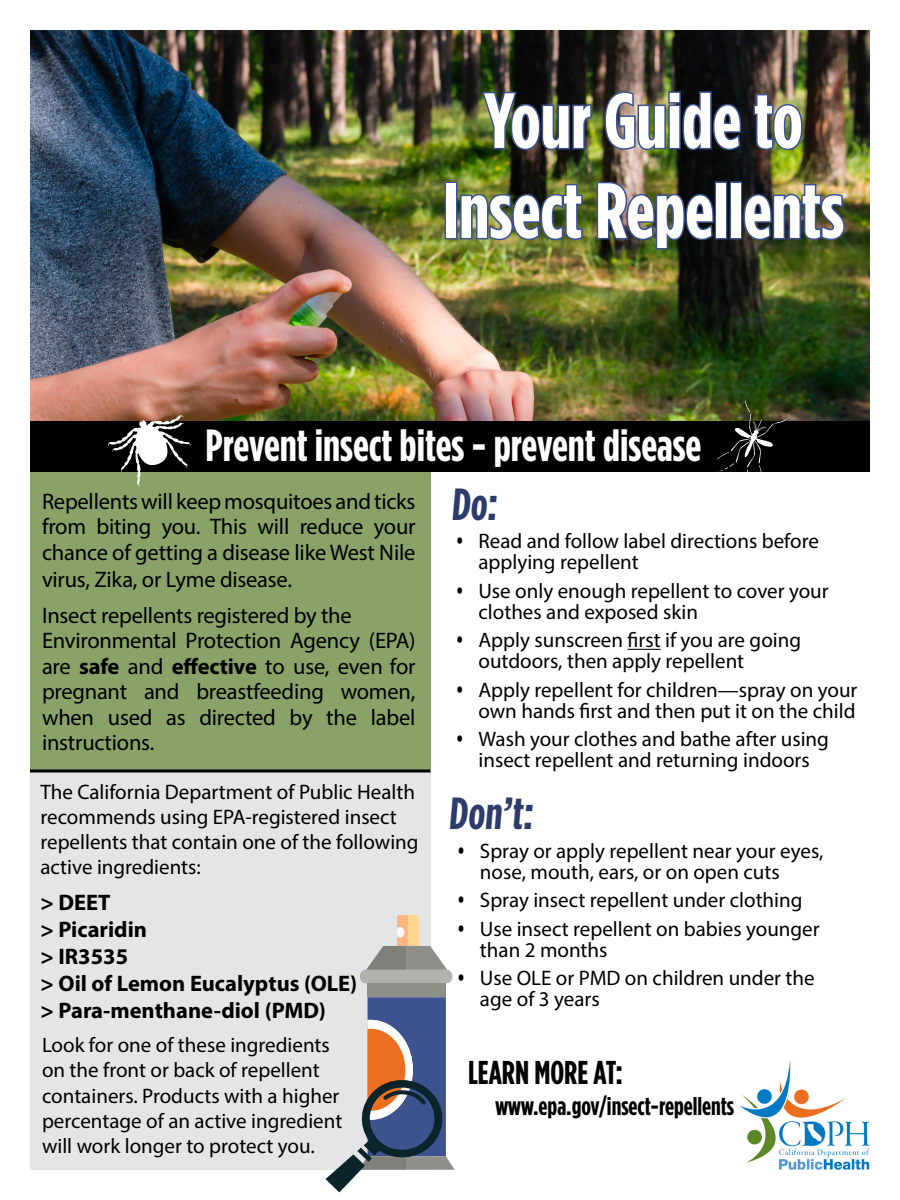
<style>
.page{position:relative;width:900px;height:1200px;background:#fff}
.page>*{position:absolute;margin:0;border:0;box-sizing:border-box;transform-origin:0 0}
.t1{font:700 78px "Gotham Condensed";color:#fff}
.t2{font:700 45px "Gotham Condensed";color:#fff}
.t3{font:700 45px "Gotham Condensed";color:#2c3b6c}
.t4{font:700 33px "Gotham Condensed";color:#000}
.t5{font:700 25.5px "Gotham Condensed";color:#000}
.t6{font:22.5px/25.5px "Myriad Pro";letter-spacing:-.01em;color:#000;text-align:justify}
.t7{font:700 22.5px "Myriad Pro";color:#000}
.t8{font:21px/25.2px "Myriad Pro";color:#000}
.s1{font-weight:700}
.s2{font-family:"Gotham Condensed";font-weight:700}
</style>
<div class="page">
<img style="left:30px;top:30px;width:840px;height:391px">
<div style="left:30px;top:472px;width:400px;height:697px;background:#e4e5e7"></div>
<img style="left:480px;top:90px;width:113px;height:62px">
<img style="left:603px;top:90px;width:140px;height:62px">
<img style="left:752px;top:92px;width:52px;height:60px">
<div style="left:445px;top:182px;width:12px;height:57px;border:3px solid #3c5390"></div>
<img style="left:459px;top:182px;width:125px;height:60px">
<img style="left:595px;top:180px;width:120px;height:71px">
<div style="left:715px;top:181px;width:12px;height:58px;border:3px solid #3c5390"></div>
<div style="left:730px;top:181px;width:12px;height:58px;border:3px solid #3c5390"></div>
<img style="left:742px;top:182px;width:104px;height:60px">
<div style="left:30px;top:421px;width:840px;height:51px;background:#000"></div>
<div style="left:30px;top:472px;width:400px;height:298px;background:#88a268"></div>
<hr style="left:628px;top:649px;width:33px;height:1px;background:#000">
<img style="left:740px;top:1061px;width:130px;height:109px">
<svg style="left:108px;top:415px;width:83px;height:71px"></svg>
<svg style="left:716px;top:400px;width:72px;height:72px"></svg>
<svg style="left:325px;top:915px;width:130px;height:277px"></svg>
<hr style="left:30px;top:770px;width:400px;height:2px;background:#000">
<p class="t1" style="left:484px;top:75px;width:320px">Your Guide to</p>
<p class="t1" style="left:443px;top:165px;width:402px">Insect Repellents</p>
<p class="t2" style="left:206px;top:419px;width:497px">Prevent insect bites - prevent disease</p>
<p class="t6" style="left:42px;top:488px;width:375px;line-height:26px">Repellents will keep mosquitoes and ticks from biting you. This will reduce your chance of getting a disease like West Nile virus, Zika, or Lyme disease.</p>
<p class="t6" style="left:42px;top:602px;width:311px">Insect repellents registered by the</p>
<p class="t6" style="left:42px;top:628px;width:375px">Environmental Protection Agency (EPA) are <span class="s1">safe</span> and <span class="s1">effective</span> to use, even for pregnant and breastfeeding women, when used as directed by the label instructions.</p>
<p class="t8" style="left:40px;top:779px;width:380px">The California Department of Public Health recommends using EPA-registered insect repellents that contain one of the following active ingredients:</p>
<p class="t7" style="left:40px;top:888px;width:72px">&gt; DEET</p>
<p class="t7" style="left:40px;top:915px;width:108px">&gt; Picaridin</p>
<p class="t7" style="left:40px;top:942px;width:89px">&gt; IR3535</p>
<p class="t7" style="left:40px;top:969px;width:318px">&gt; Oil of Lemon Eucalyptus (OLE)</p>
<p class="t7" style="left:40px;top:996px;width:287px">&gt; Para-menthane-diol (PMD)</p>
<p class="t8" style="left:42px;top:1032px;width:302px">Look for one of these ingredients on the front or back of repellent containers. Products with a higher percentage of an active ingredient will work longer to protect you.</p>
<p class="t3" style="left:451px;top:478px;width:52px">Do:</p>
<p class="t8" style="left:478px;top:530px;width:342px;line-height:21px;text-indent:-22px"><span class="s2">•</span> Read and follow label directions before applying repellent</p>
<p class="t8" style="left:478px;top:580px;width:352px;line-height:21px;text-indent:-22px"><span class="s2">•</span> Use only enough repellent to cover your clothes and exposed skin</p>
<p class="t8" style="left:478px;top:629px;width:324px;line-height:21px;text-indent:-22px"><span class="s2">•</span> Apply sunscreen first if you are going outdoors, then apply repellent</p>
<p class="t8" style="left:456px;top:679px;width:403px;line-height:21px;text-align:right"><span class="s2">•</span> Apply repellent for children—spray on your own hands first and then put it on the child</p>
<p class="t8" style="left:456px;top:728px;width:374px;line-height:21px;text-align:center"><span class="s2">•</span> Wash your clothes and bathe after using insect repellent and returning indoors</p>
<p class="t3" style="left:448px;top:787px;width:90px">Don’t:</p>
<p class="t8" style="left:480px;top:840px;width:345px;line-height:21px;text-indent:-22px"><span class="s2">•</span> Spray or apply repellent near your eyes, nose, mouth, ears, or on open cuts</p>
<p class="t8" style="left:458px;top:887px;width:347px"><span class="s2">•</span> Spray insect repellent under clothing</p>
<p class="t8" style="left:480px;top:918px;width:341px;line-height:21px;text-indent:-22px"><span class="s2">•</span> Use insect repellent on babies younger than 2 months</p>
<p class="t8" style="left:480px;top:967px;width:336px;line-height:20.7px;text-indent:-22px"><span class="s2">•</span> Use OLE or PMD on children under the age of 3 years</p>
<p class="t4" style="left:468px;top:1054px;width:157px">LEARN MORE AT:</p>
<p class="t5" style="left:495px;top:1091px;width:241px">www.epa.gov/insect-repellents</p>
</div>
